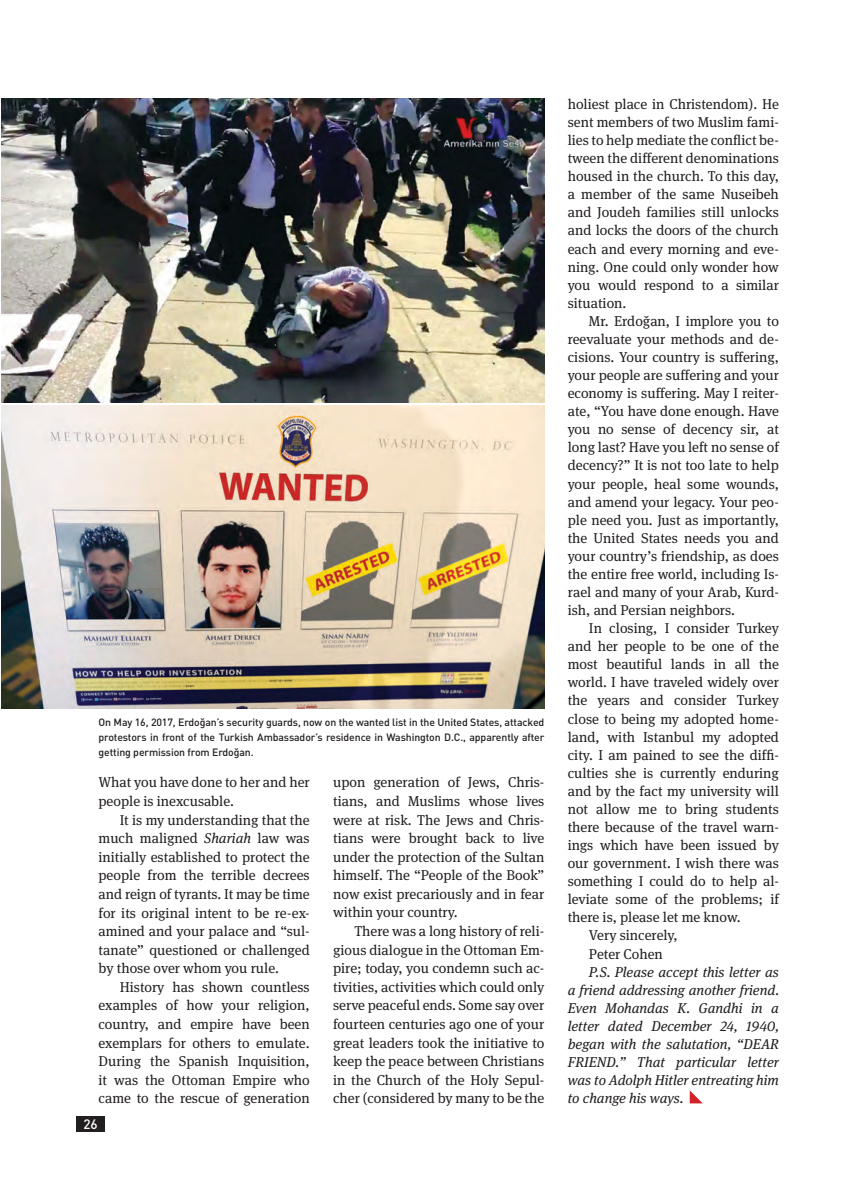
<style>
.page{position:relative;width:864px;height:1202px;background:#fff}
.page>*{position:absolute;margin:0;border:0;box-sizing:border-box;transform-origin:0 0}
.t1{font:14.25px/18.6px "Meta Serif";color:#231f20;text-align:justify}
.t2{font:italic 14.25px/18px "Meta Serif Lf";color:#231f20;text-align:justify}
.t3{font:500 13.5px "DIN Pro";color:#fff}
.t4{font:500 10.5px/15px "DIN Pro";letter-spacing:-.01em;color:#231f20;text-align:justify}
.s1{font-style:italic}
</style>
<div class="page">
<svg style="left:690px;top:1090px;width:13px;height:13px"></svg>
<img style="left:1px;top:99px;width:543px;height:303px">
<img style="left:1px;top:405px;width:543px;height:303px">
<div style="left:77px;top:1115px;width:28px;height:16px;background:#231f20"></div>
<p class="t4" style="left:99px;top:714px;width:447px">On May 16, 2017, Erdoğan’s security guards, now on the wanted list in the United States, attacked protestors in front of the Turkish Ambassador’s residence in Washington D.C., apparently after getting permission from Erdoğan.</p>
<p class="t1" style="left:99px;top:773px;width:213px">What you have done to her and her people is inexcusable.</p>
<p class="t1" style="left:99px;top:810px;width:213px;text-indent:21px">It is my understanding that the much maligned <span class="s1">Shariah</span> law was initially established to protect the people from the terrible decrees and reign of tyrants. It may be time for its original intent to be re-ex&shy;amined and your palace and “sul&shy;tanate” questioned or challenged by those over whom you rule.</p>
<p class="t1" style="left:99px;top:977px;width:213px;text-indent:21px">History has shown countless examples of how your religion, country, and empire have been exemplars for others to emulate.<br>During the Spanish Inquisition, it was the Ottoman Empire who came to the rescue of generation</p>
<p class="t3" style="left:83px;top:1114px;width:16px">26</p>
<p class="t1" style="left:333px;top:773px;width:213px">upon generation of Jews, Chris&shy;tians, and Muslims whose lives were at risk. The Jews and Chris&shy;tians were brought back to live under the protection of the Sultan himself. The “People of the Book” now exist precariously and in fear within your country.</p>
<p class="t1" style="left:333px;top:921px;width:213px;text-indent:21px">There was a long history of reli&shy;gious dialogue in the Ottoman Em&shy;pire; today, you condemn such ac&shy;tivities, activities which could only serve peaceful ends. Some say over fourteen centuries ago one of your great leaders took the initiative to keep the peace between Christians in the Church of the Holy Sepul&shy;cher (considered by many to be the</p>
<p class="t1" style="left:568px;top:95px;width:213px;line-height:18px">holiest place in Christendom). He sent members of two Muslim fami&shy;lies to help mediate the conflict be&shy;tween the different denominations housed in the church. To this day, a member of the same Nuseibeh and Joudeh families still unlocks and locks the doors of the church each and every morning and eve&shy;ning. One could only wonder how you would respond to a similar situation.</p>
<p class="t1" style="left:568px;top:312px;width:213px;line-height:18px;text-indent:21px">Mr. Erdoğan, I implore you to reevaluate your methods and de&shy;cisions. Your country is suffering, your people are suffering and your economy is suffering. May I reiter&shy;ate, “You have done enough. Have you no sense of decency sir, at long last? Have you left no sense of decency?” It is not too late to help your people, heal some wounds, and amend your legacy. Your peo&shy;ple need you. Just as importantly, the United States needs you and your country’s friendship, as does the entire free world, including Is&shy;rael and many of your Arab, Kurd&shy;ish, and Persian neighbors.</p>
<p class="t1" style="left:589px;top:619px;width:191px">In closing, I consider Turkey</p>
<p class="t1" style="left:568px;top:637px;width:213px">and her people to be one of the</p>
<p class="t1" style="left:568px;top:655px;width:213px">most beautiful lands in all the</p>
<p class="t1" style="left:568px;top:673px;width:213px">world. I have traveled widely over</p>
<p class="t1" style="left:568px;top:691px;width:213px">the years and consider Turkey</p>
<p class="t1" style="left:568px;top:709px;width:213px">close to being my adopted home-</p>
<p class="t1" style="left:568px;top:727px;width:213px">land, with Istanbul my adopted</p>
<p class="t1" style="left:568px;top:745px;width:213px">city. I am pained to see the diffi-</p>
<p class="t1" style="left:568px;top:763px;width:213px">culties she is currently enduring</p>
<p class="t1" style="left:568px;top:781px;width:213px">and by the fact my university will</p>
<p class="t1" style="left:568px;top:799px;width:213px">not allow me to bring students</p>
<p class="t1" style="left:568px;top:817px;width:213px">there because of the travel warn-</p>
<p class="t1" style="left:568px;top:835px;width:213px">ings which have been issued by</p>
<p class="t1" style="left:568px;top:853px;width:213px">our government. I wish there was</p>
<p class="t1" style="left:568px;top:871px;width:213px">something I could do to help al-</p>
<p class="t1" style="left:568px;top:890px;width:213px">leviate some of the problems; if</p>
<p class="t1" style="left:568px;top:908px;width:174px">there is, please let me know.</p>
<p class="t1" style="left:589px;top:926px;width:90px">Very sincerely,</p>
<p class="t1" style="left:589px;top:944px;width:75px">Peter Cohen</p>
<p class="t2" style="left:568px;top:961px;width:213px;text-indent:21px">P.S. Please accept this letter as a friend addressing another friend.<br>Even Mohandas K. Gandhi in a letter dated December 24, 1940, began with the salutation, “DEAR FRIEND.” That particular letter was to Adolph Hitler entreating him to change his ways.</p>
</div>
